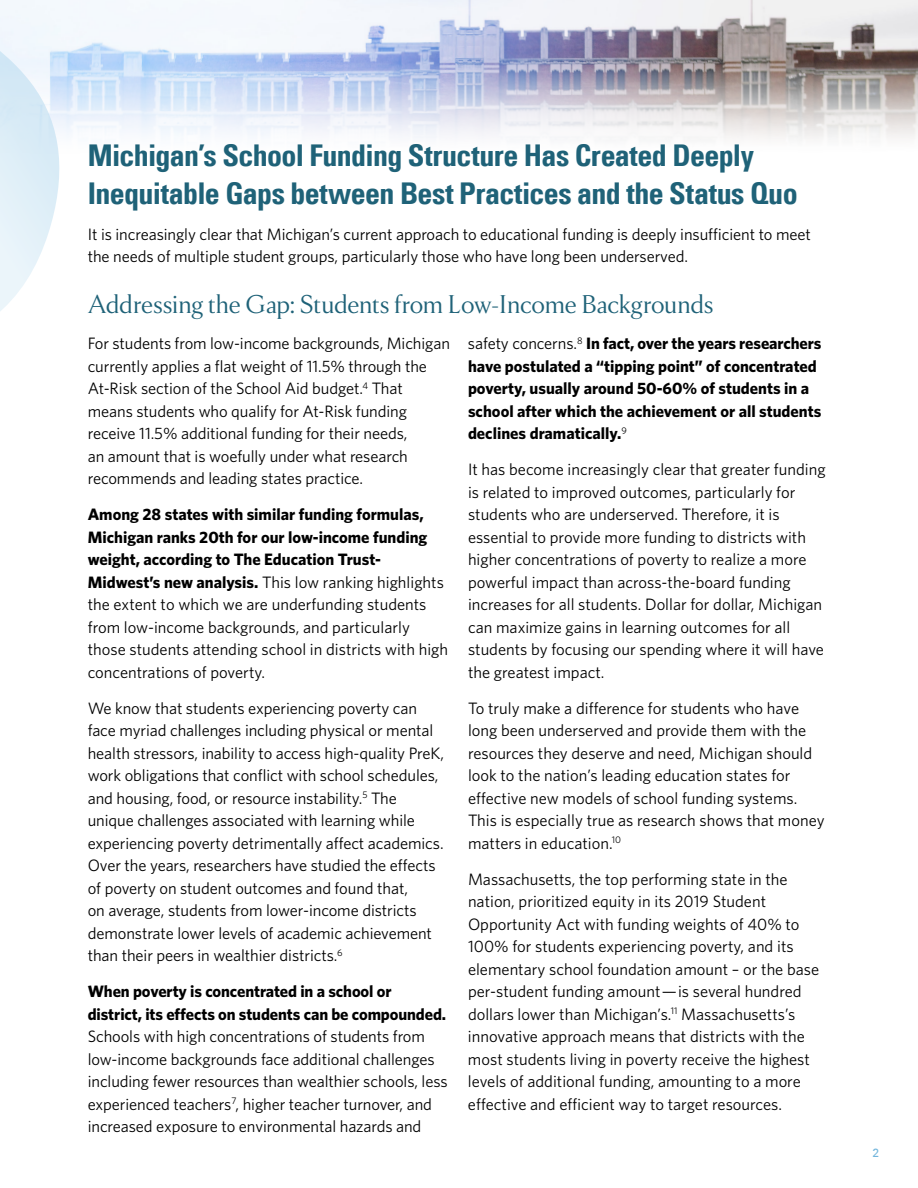
<style>
.page{position:relative;width:918px;height:1188px;background:#fff}
.page>*{position:absolute;margin:0;border:0;box-sizing:border-box;transform-origin:0 0}
.t1{font:700 condensed 30px/37.5px "Univers LT";letter-spacing:-.02em;color:#1f6278}
.t2{font:300 25.5px "Empirica Head";letter-spacing:-.01em;color:#1f6278}
.t3{font:16.5px/22.5px "Whitney";letter-spacing:-.005em;color:#000}
.t4{font:700 16.5px/22.5px "Whitney";letter-spacing:-.005em;color:#000}
.t5{font:12px "Univers LT";color:#72b5dc}
.s1{font-weight:700}
.s2{font-weight:400}
</style>
<div class="page">
<img style="left:0;top:0;width:918px;height:140px">
<svg style="left:0;top:2px;width:66px;height:309px"></svg>
<h1 class="t1" style="left:88px;top:137px;width:711px">Michigan’s School Funding Structure Has Created Deeply<br>Inequitable Gaps between Best Practices and the Status Quo</h1>
<p class="t3" style="left:88px;top:222px;width:725px">It is increasingly clear that Michigan’s current approach to educational funding is deeply insufficient to meet the needs of multiple student groups, particularly those who have long been underserved.</p>
<h2 class="t2" style="left:88px;top:288px;width:627px">Addressing the Gap: Students from Low-Income Backgrounds</h2>
<p class="t3" style="left:88px;top:332px;width:364px">For students from low-income backgrounds, Michigan currently applies a flat weight of 11.5% through the At-Risk section of the School Aid budget.<sup>4</sup> That means students who qualify for At-Risk funding receive 11.5% additional funding for their needs,<br>an amount that is woefully under what research recommends and leading states practice.</p>
<p class="t3" style="left:88px;top:503px;width:362px"><span class="s1">Among 28 states with similar funding formulas, Michigan ranks 20th for our low-income funding weight, according to The Education Trust-Midwest’s new analysis.</span> This low ranking highlights the extent to which we are underfunding students from low-income backgrounds, and particularly those students attending school in districts with high concentrations of poverty.</p>
<p class="t3" style="left:88px;top:697px;width:358px">We know that students experiencing poverty can face myriad challenges including physical or mental health stressors, inability to access high-quality PreK, work obligations that conflict with school schedules, and housing, food, or resource instability.<sup>5</sup> The unique challenges associated with learning while experiencing poverty detrimentally affect academics.<br>Over the years, researchers have studied the effects of poverty on student outcomes and found that,<br>on average, students from lower-income districts demonstrate lower levels of academic achievement than their peers in wealthier districts.<sup>6</sup></p>
<p class="t4" style="left:88px;top:980px;width:360px">When poverty is concentrated in a school or district, its effects on students can be compounded.</p>
<p class="t3" style="left:88px;top:1025px;width:361px">Schools with high concentrations of students from low-income backgrounds face additional challenges including fewer resources than wealthier schools, less experienced teachers<sup>7</sup>, higher teacher turnover, and increased exposure to environmental hazards and</p>
<p class="t4" style="left:468px;top:332px;width:355px"><span class="s2">safety concerns.</span><sup>8</sup> In fact, over the years researchers have postulated a “tipping point” of concentrated poverty, usually around 50-60% of students in a school after which the achievement or all students declines dramatically.<sup>9</sup></p>
<p class="t3" style="left:468px;top:458px;width:359px">It has become increasingly clear that greater funding is related to improved outcomes, particularly for students who are underserved. Therefore, it is essential to provide more funding to districts with higher concentrations of poverty to realize a more powerful impact than across-the-board funding increases for all students. Dollar for dollar, Michigan can maximize gains in learning outcomes for all students by focusing our spending where it will have the greatest impact.</p>
<p class="t3" style="left:468px;top:697px;width:358px">To truly make a difference for students who have long been underserved and provide them with the resources they deserve and need, Michigan should look to the nation’s leading education states for effective new models of school funding systems.<br>This is especially true as research shows that money matters in education.<sup>10</sup></p>
<p class="t3" style="left:468px;top:867px;width:353px">Massachusetts, the top performing state in the nation, prioritized equity in its 2019 Student Opportunity Act with funding weights of 40% to 100% for students experiencing poverty, and its elementary school foundation amount – or the base per-student funding amount — is several hundred dollars lower than Michigan’s.<sup>11</sup> Massachusetts’s innovative approach means that districts with the most students living in poverty receive the highest levels of additional funding, amounting to a more effective and efficient way to target resources.</p>
<p class="t5" style="left:873px;top:1146px;width:8px">2</p>
</div>
